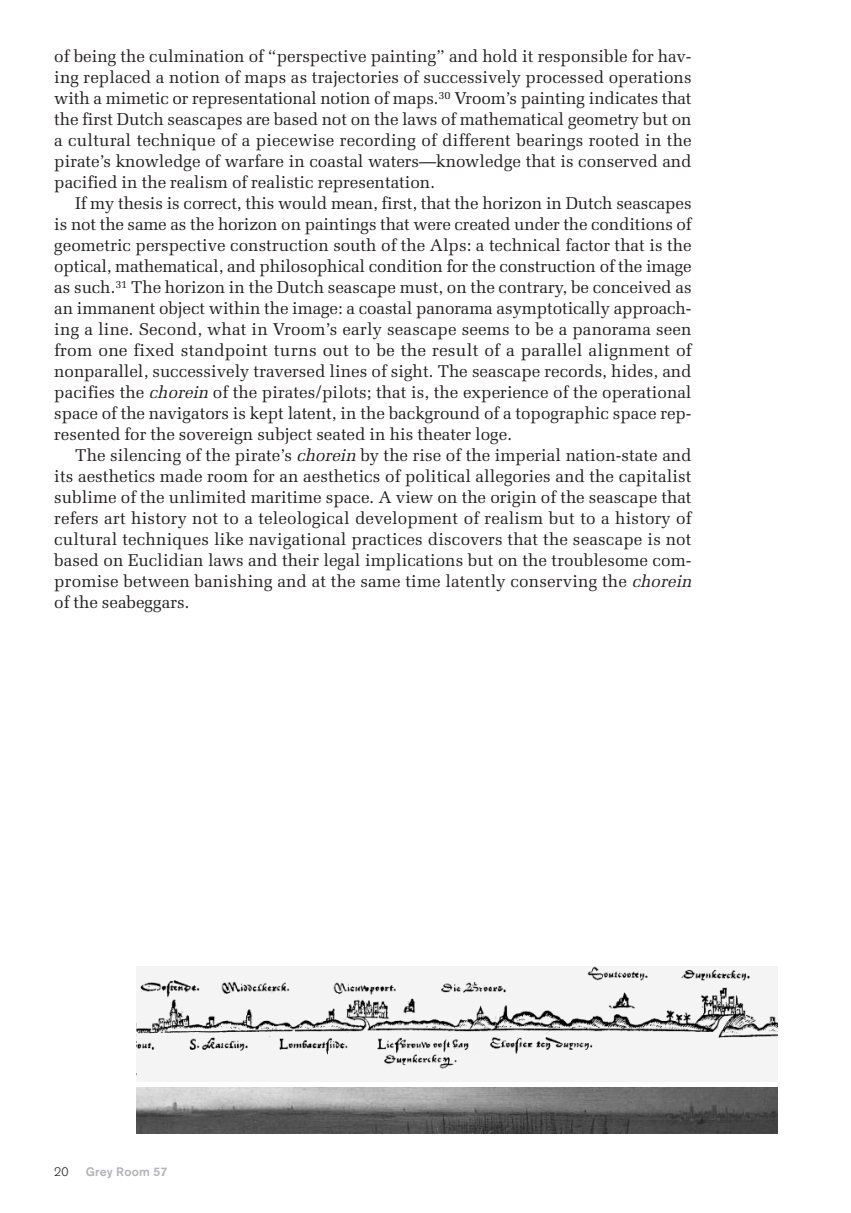
<style>
.page{position:relative;width:851px;height:1213px;background:#fff}
.page>*{position:absolute;margin:0;border:0;box-sizing:border-box;transform-origin:0 0}
.t1{font:17.15px/21px "Melior";color:#231f20;text-align:justify}
.t2{font:500 12.25px "Akzidenz Grotesk BE";letter-spacing:.025em;color:#b2b3b7}
.t3{font:300 12.25px "Akzidenz Grotesk BE";color:#231f20}
.s1{font-style:italic}
</style>
<div class="page">
<img style="left:137px;top:966px;width:640px;height:115px">
<img style="left:136px;top:1088px;width:641px;height:45px">
<p class="t1" style="left:54px;top:45px;width:639px">of being the culmination of “perspective painting” and hold it responsible for hav&shy;ing replaced a notion of maps as trajectories of successively processed operations with a mimetic or representational notion of maps.<sup>30</sup> Vroom’s painting indicates that the first Dutch seascapes are based not on the laws of mathematical geometry but on a cultural technique of a piecewise recording of different bearings rooted in the pirate’s knowledge of warfare in coastal waters—knowledge that is conserved and pacified in the realism of realistic representation.</p>
<p class="t1" style="left:54px;top:192px;width:639px;text-indent:21px">If my thesis is correct, this would mean, first, that the horizon in Dutch seascapes is not the same as the horizon on paintings that were created under the conditions of geometric perspective construction south of the Alps: a technical factor that is the optical, mathematical, and philosophical condition for the construction of the image as such.<sup>31</sup> The horizon in the Dutch seascape must, on the contrary, be conceived as an immanent object within the image: a coastal panorama asymptotically approach&shy;ing a line. Second, what in Vroom’s early seascape seems to be a panorama seen from one fixed standpoint turns out to be the result of a parallel alignment of nonparallel, successively traversed lines of sight. The seascape records, hides, and pacifies the <span class="s1">chorein</span>of the pirates/pilots; that is, the experience of the operational space of the navigators is kept latent, in the background of a topographic space rep&shy;resented for the sovereign subject seated in his theater loge.</p>
<p class="t1" style="left:54px;top:444px;width:641px;text-align:left;text-indent:21px">The silencing of the pirate’s <span class="s1">chorein</span>by the rise of the imperial nation-state and its aesthetics made room for an aesthetics of political allegories and the capitalist sublime of the unlimited maritime space. A view on the origin of the seascape that refers art history not to a teleological development of realism but to a history of cultural techniques like navigational practices discovers that the seascape is not based on Euclidian laws and their legal implications but on the troublesome com&shy;promise between banishing and at the same time latently conserving the <span class="s1">chorein </span>of the seabeggars.</p>
<p class="t3" style="left:54px;top:1167px;width:16px">20</p>
<p class="t2" style="left:86px;top:1167px;width:83px">Grey Room 57</p>
</div>
